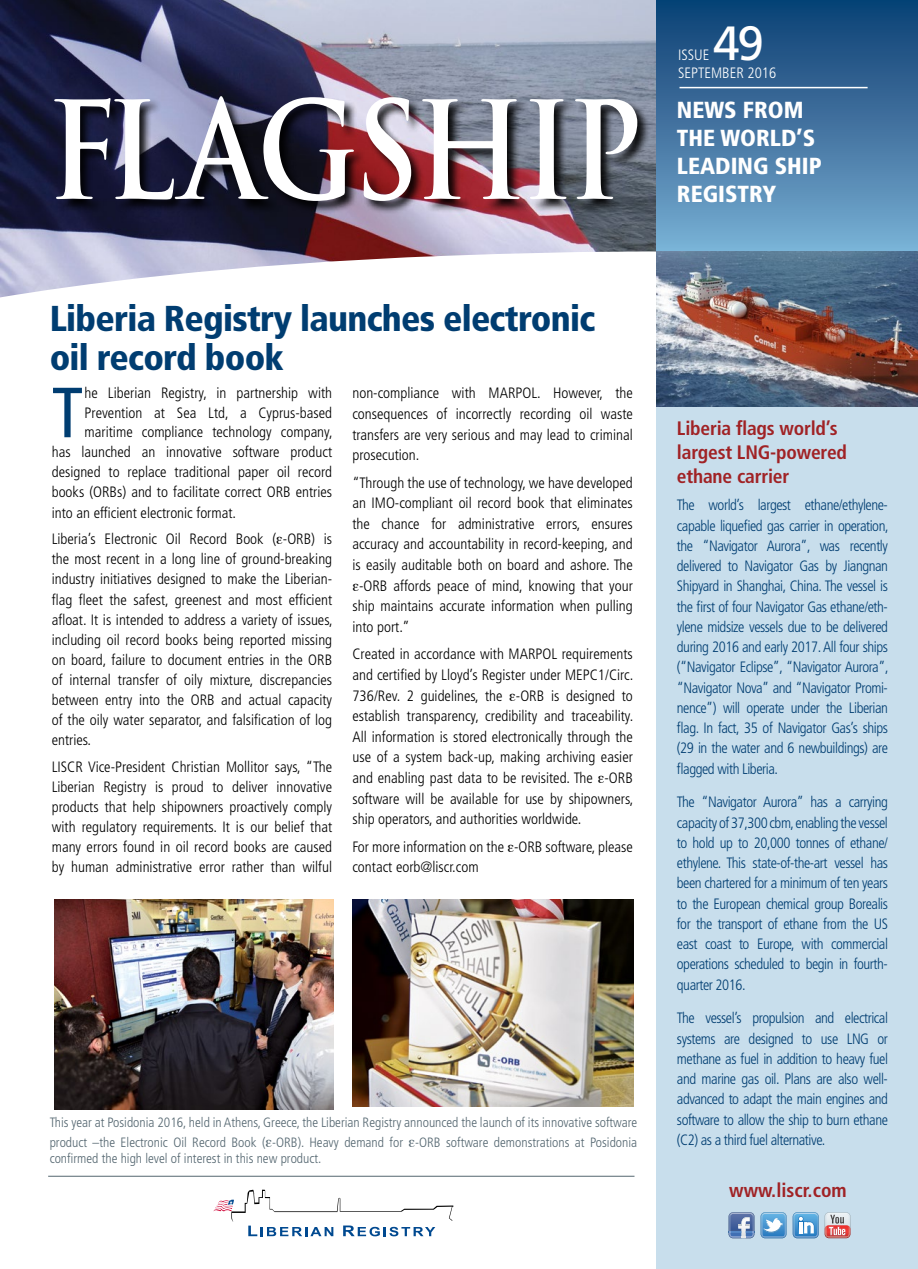
<style>
.page{position:relative;width:918px;height:1269px;background:#fff}
.page>*{position:absolute;margin:0;border:0;box-sizing:border-box;transform-origin:0 0}
.t1{font:700 132.3px "Trajan Pro";letter-spacing:-.04em;color:#fff;scale:.86 1}
.t2{font:condensed 70.8px "Frutiger";color:#003d71}
.t3{font:48px "Frutiger";color:#fff}
.t4{font:900 condensed 36px/39px "Frutiger";letter-spacing:-.02em;color:#003d71}
.t5{font:900 condensed 23.25px/27.9px "Frutiger";color:#fff}
.t6{font:700 condensed 19.5px/24px "Frutiger";letter-spacing:-.01em;color:#a02225}
.t7{font:300 condensed 15px/20.7px "Frutiger";color:#000;text-align:justify}
.t8{font:300 condensed 15px/20.2px "Frutiger";letter-spacing:-.03em;color:#003d71;text-align:justify}
.t9{font:300 condensed 15px "Frutiger";color:#fff}
.t10{font:300 condensed 13.5px/19.5px "Frutiger";color:#546670}
.s1{font-family:"Times";font-weight:400;font-stretch:normal}
.s2{font-family:"Times";font-weight:400;font-stretch:normal;font-size:15px}
</style>
<div class="page">
<img style="left:0;top:0;width:656px;height:297px">
<div style="left:54px;top:96px;width:597px;height:118px;background:#000;opacity:.9"></div>
<hr style="left:48px;top:1176px;width:587px;height:1px;background:#546670">
<div style="left:656px;top:244px;width:262px;height:1025px;background:#c8deec"></div>
<div style="left:656px;top:0;width:262px;height:252px;background:linear-gradient(to bottom,#0b3e72,#7aaed3)"></div>
<hr style="left:680px;top:87px;width:188px;height:1px;background:#fff">
<img style="left:54px;top:899px;width:279px;height:211px">
<img style="left:656px;top:252px;width:262px;height:155px">
<svg style="left:213px;top:1190px;width:241px;height:46px"></svg>
<svg style="left:729px;top:1212px;width:26px;height:26px"></svg>
<img style="left:729px;top:1213px;width:25px;height:4px">
<svg style="left:793px;top:1212px;width:26px;height:26px"></svg>
<svg style="left:825px;top:1212px;width:26px;height:26px"></svg>
<svg style="left:761px;top:1212px;width:26px;height:26px"></svg>
<img style="left:352px;top:899px;width:282px;height:208px">
<h3 class="t3" style="left:713px;top:15px;width:52px">49</h3>
<p class="t9" style="left:678px;top:64px;width:100px">SEPTEMBER 2016</p>
<p class="t9" style="left:678px;top:46px;width:33px">ISSUE</p>
<h1 class="t1" style="left:47px;top:68px;width:694px">FLAGSHIP</h1>
<h3 class="t5" style="left:677px;top:96px;width:146px">NEWS FROM<br>THE WORLD’S<br>LEADING SHIP<br>REGISTRY</h3>
<h3 class="t4" style="left:50px;top:299px;width:547px">Liberia Registry launches electronic oil record book</h3>
<h2 class="t2" style="left:52px;top:371px;width:33px">T</h2>
<p class="t7" style="left:85px;top:383px;width:249px">he Liberian Registry, in partnership with</p>
<p class="t7" style="left:85px;top:402px;width:249px">Prevention at Sea Ltd, a Cyprus-based</p>
<p class="t7" style="left:85px;top:422px;width:250px">maritime compliance technology company,</p>
<p class="t7" style="left:52px;top:442px;width:282px">has launched an innovative software product</p>
<p class="t7" style="left:52px;top:462px;width:282px">designed to replace traditional paper oil record</p>
<p class="t7" style="left:52px;top:482px;width:282px">books (ORBs) and to facilitate correct ORB entries</p>
<p class="t7" style="left:52px;top:502px;width:186px">into an efficient electronic format.</p>
<p class="t7" style="left:52px;top:529px;width:282px;line-height:20.1px">Liberia’s Electronic Oil Record Book (<span class="s1">ε</span>-ORB) is the most recent in a long line of ground-breaking industry initiatives designed to make the Liberian&shy;flag fleet the safest, greenest and most efficient afloat. It is intended to address a variety of issues, including oil record books being reported missing on board, failure to document entries in the ORB of internal transfer of oily mixture, discrepancies between entry into the ORB and actual capacity of the oily water separator, and falsification of log entries.</p>
<p class="t7" style="left:52px;top:757px;width:282px;line-height:20.1px">LISCR Vice-President Christian Mollitor says, “The Liberian Registry is proud to deliver innovative products that help shipowners proactively comply with regulatory requirements. It is our belief that many errors found in oil record books are caused by human administrative error rather than wilful</p>
<p class="t7" style="left:352px;top:383px;width:282px">non-compliance with MARPOL. However, the consequences of incorrectly recording oil waste transfers are very serious and may lead to criminal prosecution.</p>
<p class="t7" style="left:352px;top:472px;width:282px">“Through the use of technology, we have developed an IMO-compliant oil record book that eliminates the chance for administrative errors, ensures accuracy and accountability in record-keeping, and is easily auditable both on board and ashore. The <span class="s1">ε</span>-ORB affords peace of mind, knowing that your ship maintains accurate information when pulling into port.”</p>
<p class="t7" style="left:352px;top:644px;width:283px">Created in accordance with MARPOL requirements and certified by Lloyd’s Register under MEPC1/Circ.<br>736/Rev. 2 guidelines, the <span class="s1">ε</span>-ORB is designed to establish transparency, credibility and traceability.<br>All information is stored electronically through the use of a system back-up, making archiving easier and enabling past data to be revisited. The <span class="s1">ε</span>-ORB software will be available for use by shipowners, ship operators, and authorities worldwide.</p>
<p class="t7" style="left:352px;top:836px;width:282px">For more information on the <span class="s1">ε</span>-ORB software, please contact eorb@liscr.com</p>
<p class="t10" style="left:50px;top:1113px;width:589px">This year at Posidonia 2016, held in Athens, Greece, the Liberian Registry announced the launch of its innovative software product –the Electronic Oil Record Book (<span class="s2">ε</span>-ORB). Heavy demand for <span class="s2">ε</span>-ORB software demonstrations at Posidonia</p>
<p class="t10" style="left:50px;top:1149px;width:273px">confirmed the high level of interest in this new product.</p>
<h3 class="t6" style="left:677px;top:417px;width:172px">Liberia flags world’s largest LNG-powered ethane carrier</h3>
<p class="t8" style="left:677px;top:495px;width:213px">The world’s largest ethane/ethylene&shy;capable liquefied gas carrier in operation, the “Navigator Aurora”, was recently delivered to Navigator Gas by Jiangnan Shipyard in Shanghai, China. The vessel is the first of four Navigator Gas ethane/eth&shy;ylene midsize vessels due to be delivered during 2016 and early 2017. All four ships (“Navigator Eclipse”, “Navigator Aurora”, “Navigator Nova” and “Navigator Promi&shy;nence”) will operate under the Liberian flag. In fact, 35 of Navigator Gas’s ships (29 in the water and 6 newbuildings) are flagged with Liberia.</p>
<p class="t8" style="left:677px;top:792px;width:213px">The “Navigator Aurora” has a carrying capacity of 37,300 cbm, enabling the vessel to hold up to 20,000 tonnes of ethane/ ethylene. This state-of-the-art vessel has been chartered for a minimum of ten years to the European chemical group Borealis for the transport of ethane from the US east coast to Europe, with commercial operations scheduled to begin in fourth&shy;quarter 2016.</p>
<p class="t8" style="left:677px;top:1008px;width:213px">The vessel’s propulsion and electrical systems are designed to use LNG or methane as fuel in addition to heavy fuel and marine gas oil. Plans are also well&shy;advanced to adapt the main engines and software to allow the ship to burn ethane (C2) as a third fuel alternative.</p>
<h3 class="t6" style="left:729px;top:1178px;width:119px">www.liscr.com</h3>
</div>
